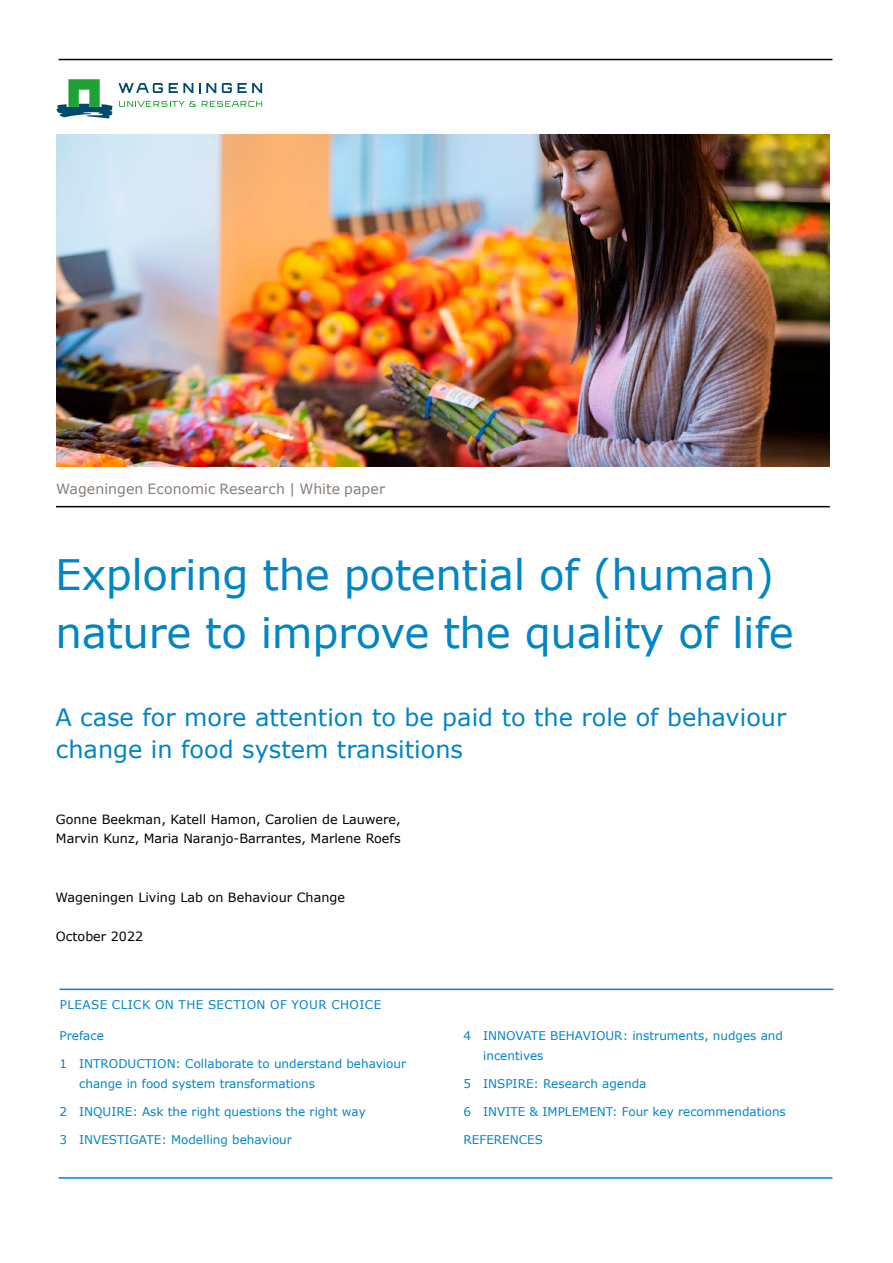
<style>
.page{position:relative;width:893px;height:1263px;background:#fff}
.page>*{position:absolute;margin:0;border:0;box-sizing:border-box;transform-origin:0 0}
.t1{font:42px/58.5px "Verdana";letter-spacing:-.01em;color:#0085c5}
.t2{font:24px/31.5px "Verdana";color:#0085c5}
.t3{font:14.1px "Verdana";letter-spacing:.005em;color:#867d77}
.t4{font:12.75px/19.5px "Verdana";color:#000}
.t5{font:12px/19.5px "Verdana";color:#0085c5}
.t6{font:12px "Verdana";letter-spacing:.035em;color:#0085c5}
</style>
<div class="page">
<hr style="left:59px;top:59px;width:773px;height:1px;background:#000">
<hr style="left:59px;top:1177px;width:773px;height:2px;background:#0085c5">
<hr style="left:56px;top:506px;width:774px;height:1px;background:#000">
<svg style="left:56px;top:79px;width:206px;height:40px"></svg>
<img style="left:56px;top:135px;width:774px;height:331px">
<hr style="left:60px;top:988px;width:773px;height:2px;background:#0085c5">
<p class="t3" style="left:56px;top:479px;width:330px">Wageningen Economic Research | White paper</p>
<h1 class="t1" style="left:55px;top:545px;width:740px">Exploring the potential of (human) nature to improve the quality of life</h1>
<h2 class="t2" style="left:55px;top:701px;width:732px">A case for more attention to be paid to the role of behaviour change in food system transitions</h2>
<p class="t4" style="left:56px;top:809px;width:346px">Gonne Beekman, Katell Hamon, Carolien de Lauwere,<br>Marvin Kunz, Maria Naranjo-Barrantes, Marlene Roefs</p>
<p class="t4" style="left:55px;top:887px;width:291px">Wageningen Living Lab on Behaviour Change</p>
<p class="t4" style="left:56px;top:926px;width:89px">October 2022</p>
<p class="t6" style="left:60px;top:996px;width:323px">PLEASE CLICK ON THE SECTION OF YOUR CHOICE</p>
<p class="t5" style="left:60px;top:1026px;width:46px">Preface</p>
<p class="t5" style="left:79px;top:1054px;width:328px;text-indent:-20px">1 INTRODUCTION: Collaborate to understand behaviour change in food system transformations</p>
<p class="t5" style="left:60px;top:1102px;width:308px">2 INQUIRE: Ask the right questions the right way</p>
<p class="t5" style="left:60px;top:1130px;width:234px">3 INVESTIGATE: Modelling behaviour</p>
<p class="t5" style="left:483px;top:1026px;width:301px;text-indent:-20px">4 INNOVATE BEHAVIOUR: instruments, nudges and incentives</p>
<p class="t5" style="left:463px;top:1074px;width:184px">5 INSPIRE: Research agenda</p>
<p class="t5" style="left:463px;top:1102px;width:324px">6 INVITE &amp; IMPLEMENT: Four key recommendations</p>
<p class="t5" style="left:463px;top:1130px;width:81px">REFERENCES</p>
</div>
